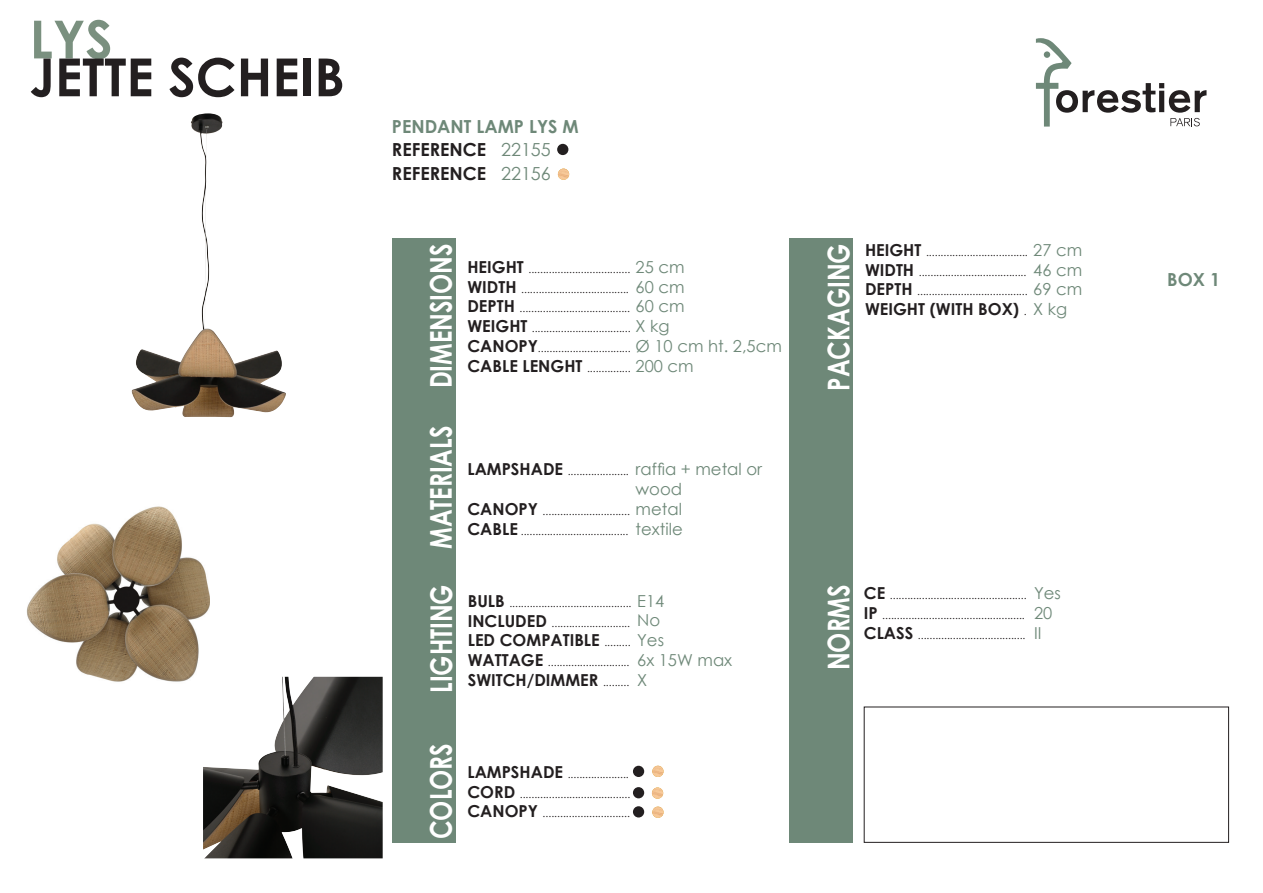
<style>
.page{position:relative;width:1263px;height:893px;background:#fff}
.page>*{position:absolute;margin:0;border:0;box-sizing:border-box;transform-origin:0 0}
.t1{font:700 52.5px "Century Gothic";color:#231f20}
.t2{font:700 52.5px "Century Gothic";color:#7a907f}
.t3{font:700 30px "Century Gothic";color:#fff;scale:.8 1}
.t4{font:700 18px "Century Gothic";color:#6e8878}
.t5{font:700 18px/24px "Century Gothic";color:#231f20}
.t6{font:18px/24px "Century Gothic";color:#6e8878}
.t7{font:16.5px/19.8px "Century Gothic";color:#6e8878}
.t8{font:700 16.5px "Century Gothic";color:#231f20}
.t9{font:10.5px/19.8px "Century Gothic";color:#231f20}
.s1{font-weight:700;font-size:16.5px}
.s2{font-weight:400;font-size:10.5px}
.s3{font-weight:400;color:#6e8878}
</style>
<div class="page">
<svg style="left:558px;top:169px;width:11px;height:11px"></svg>
<div style="left:392px;top:238px;width:64px;height:605px;background:#6e8878"></div>
<div style="left:789px;top:238px;width:64px;height:605px;background:#6e8878"></div>
<svg style="left:1036px;top:38px;width:170px;height:89px"></svg>
<div style="left:864px;top:707px;width:365px;height:136px;border:1px solid #231f20"></div>
<div style="left:557px;top:144px;width:11px;height:11px;background:#231f20;border-radius:50%"></div>
<div style="left:633px;top:806px;width:11px;height:11px;background:#231f20;border-radius:50%"></div>
<div style="left:633px;top:787px;width:11px;height:11px;background:#231f20;border-radius:50%"></div>
<div style="left:633px;top:766px;width:11px;height:11px;background:#231f20;border-radius:50%"></div>
<svg style="left:652px;top:766px;width:11px;height:11px"></svg>
<svg style="left:652px;top:787px;width:11px;height:12px"></svg>
<svg style="left:652px;top:807px;width:11px;height:11px"></svg>
<img style="left:131px;top:113px;width:155px;height:304px">
<img style="left:26px;top:506px;width:183px;height:176px">
<img style="left:203px;top:677px;width:180px;height:181px">
<h1 class="t2" style="left:30px;top:0;width:84px">LYS</h1>
<h1 class="t1" style="left:30px;top:37px;width:316px">JETTE SCHEIB</h1>
<h3 class="t4" style="left:392px;top:113px;width:188px">PENDANT LAMP LYS M</h3>
<h3 class="t5" style="left:392px;top:137px;width:96px">REFERENCE<br>REFERENCE</h3>
<h3 class="t6" style="left:501px;top:137px;width:51px">22155<br>22156</h3>
<h2 class="t3" style="left:418px;top:388px;width:183px;rotate:-90deg">DIMENSIONS</h2>
<p class="t9" style="left:467px;top:259px;width:165px"><span class="s1">HEIGHT</span> ...................................<br><span class="s1">WIDTH</span> .....................................<br><span class="s1">DEPTH</span> ......................................<br><span class="s1">WEIGHT</span> ..................................<br><span class="s1">CANOPY</span>................................<br><span class="s1">CABLE LENGHT</span> ...............</p>
<h3 class="t7" style="left:636px;top:257px;width:148px">25 cm<br>60 cm<br>60 cm<br>X kg<br>Ø 10 cm ht. 2,5cm<br>200 cm</h3>
<h2 class="t3" style="left:816px;top:391px;width:186px;rotate:-90deg">PACKAGING</h2>
<h3 class="t7" style="left:1033px;top:240px;width:51px;text-align:justify">27 cm 46 cm 69 cm</h3>
<p class="t9" style="left:865px;top:242px;width:164px"><span class="s1">HEIGHT</span> ...................................<br><span class="s1">WIDTH</span> .....................................<br><span class="s1">DEPTH</span> ......................................</p>
<h3 class="t8" style="left:865px;top:297px;width:204px">WEIGHT (WITH BOX) <span class="s2">.</span> <span class="s3">X kg</span></h3>
<h2 class="t3" style="left:418px;top:549px;width:156px;rotate:-90deg">MATERIALS</h2>
<h3 class="t7" style="left:636px;top:459px;width:128px">raffia + metal or wood<br>metal<br>textile</h3>
<p class="t9" style="left:467px;top:461px;width:163px"><span class="s1">LAMPSHADE</span> .....................</p>
<p class="t9" style="left:467px;top:501px;width:164px"><span class="s1">CANOPY</span> ..............................<br><span class="s1">CABLE</span> .....................................</p>
<h2 class="t3" style="left:419px;top:693px;width:137px;rotate:-90deg">LIGHTING</h2>
<h2 class="t3" style="left:816px;top:670px;width:109px;rotate:-90deg">NORMS</h2>
<h3 class="t7" style="left:637px;top:591px;width:29px">E14<br>No</h3>
<h3 class="t7" style="left:637px;top:650px;width:96px">6x 15W max<br>X</h3>
<p class="t9" style="left:468px;top:593px;width:165px"><span class="s1">BULB</span> ..........................................<br><span class="s1">INCLUDED</span> ...........................</p>
<h3 class="t8" style="left:468px;top:628px;width:198px">LED COMPATIBLE <span class="s2">.........</span> <span class="s3">Yes</span></h3>
<p class="t9" style="left:468px;top:652px;width:163px"><span class="s1">WATTAGE</span> ............................</p>
<h3 class="t8" style="left:468px;top:667px;width:163px">SWITCH/DIMMER <span class="s2">.........</span></h3>
<p class="t9" style="left:864px;top:585px;width:164px"><span class="s1">CE</span> ...............................................<br><span class="s1">IP</span> .................................................<br><span class="s1">CLASS</span> .....................................</p>
<h3 class="t7" style="left:1034px;top:583px;width:28px">Yes<br>20<br>II</h3>
<h2 class="t3" style="left:418px;top:839px;width:121px;rotate:-90deg">COLORS</h2>
<p class="t9" style="left:467px;top:764px;width:164px"><span class="s1">LAMPSHADE</span> .....................<br><span class="s1">CORD</span> ......................................<br><span class="s1">CANOPY</span> ..............................</p>
<h3 class="t4" style="left:1167px;top:266px;width:54px">BOX 1</h3>
</div>
